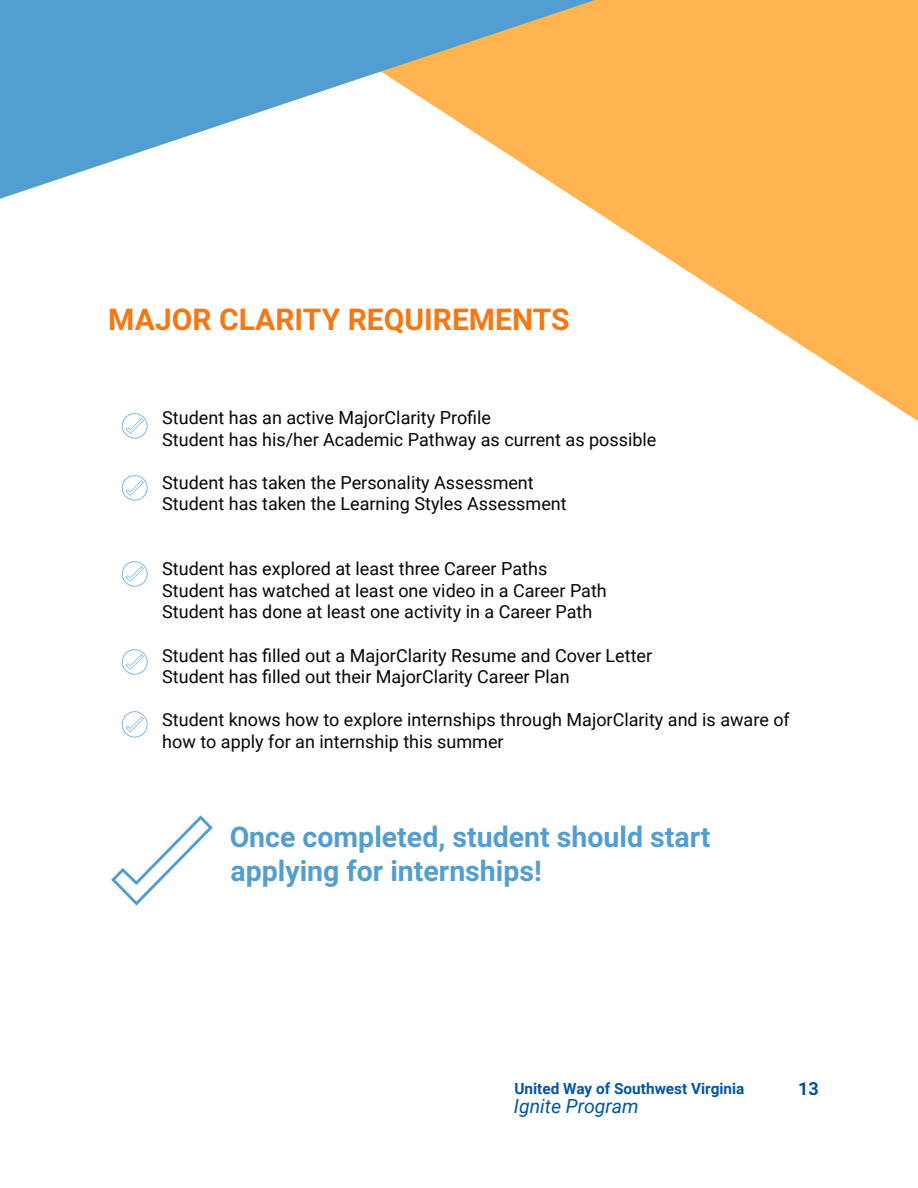
<style>
.page{position:relative;width:918px;height:1188px;background:#fff}
.page>*{position:absolute;margin:0;border:0;box-sizing:border-box;transform-origin:0 0}
.t1{font:700 30px "Roboto";color:#f57814}
.t2{font:700 28.5px "Roboto";color:#539ed0}
.t3{font:italic 19.35px "Roboto";color:#0155a7}
.t4{font:18px/21.6px "Roboto";color:#070605}
.t5{font:700 18px "Roboto";color:#005191}
.t6{font:700 15.3px "Roboto";color:#0155a7}
</style>
<div class="page">
<svg style="left:577px;top:0;width:341px;height:421px;fill:#ffb351"></svg>
<svg style="left:0;top:0;width:595px;height:199px"></svg>
<img style="left:111px;top:815px;width:102px;height:91px">
<img style="left:121px;top:413px;width:27px;height:26px">
<img style="left:121px;top:475px;width:27px;height:26px">
<img style="left:121px;top:561px;width:27px;height:26px">
<img style="left:121px;top:649px;width:27px;height:26px">
<img style="left:121px;top:711px;width:27px;height:27px">
<p class="t1" style="left:108px;top:299px;width:463px">MAJOR CLARITY REQUIREMENTS</p>
<p class="t4" style="left:162px;top:406px;width:330px">Student has an active MajorClarity Profile</p>
<p class="t4" style="left:162px;top:428px;width:496px">Student has his/her Academic Pathway as current as possible</p>
<p class="t4" style="left:162px;top:471px;width:373px">Student has taken the Personality Assessment</p>
<p class="t4" style="left:162px;top:492px;width:406px">Student has taken the Learning Styles Assessment</p>
<p class="t4" style="left:162px;top:557px;width:387px">Student has explored at least three Career Paths</p>
<p class="t4" style="left:162px;top:579px;width:446px">Student has watched at least one video in a Career Path</p>
<p class="t4" style="left:162px;top:600px;width:432px">Student has done at least one activity in a Career Path</p>
<p class="t4" style="left:162px;top:644px;width:491px">Student has filled out a MajorClarity Resume and Cover Letter</p>
<p class="t4" style="left:162px;top:665px;width:409px">Student has filled out their MajorClarity Career Plan</p>
<p class="t4" style="left:162px;top:708px;width:629px">Student knows how to explore internships through MajorClarity and is aware of how to apply for an internship this summer</p>
<p class="t2" style="left:230px;top:817px;width:482px">Once completed, student should start</p>
<p class="t2" style="left:230px;top:851px;width:313px">applying for internships!</p>
<p class="t6" style="left:515px;top:1078px;width:231px">United Way of Southwest Virginia</p>
<p class="t3" style="left:514px;top:1092px;width:126px">Ignite Program</p>
<p class="t5" style="left:798px;top:1076px;width:22px">13</p>
</div>
